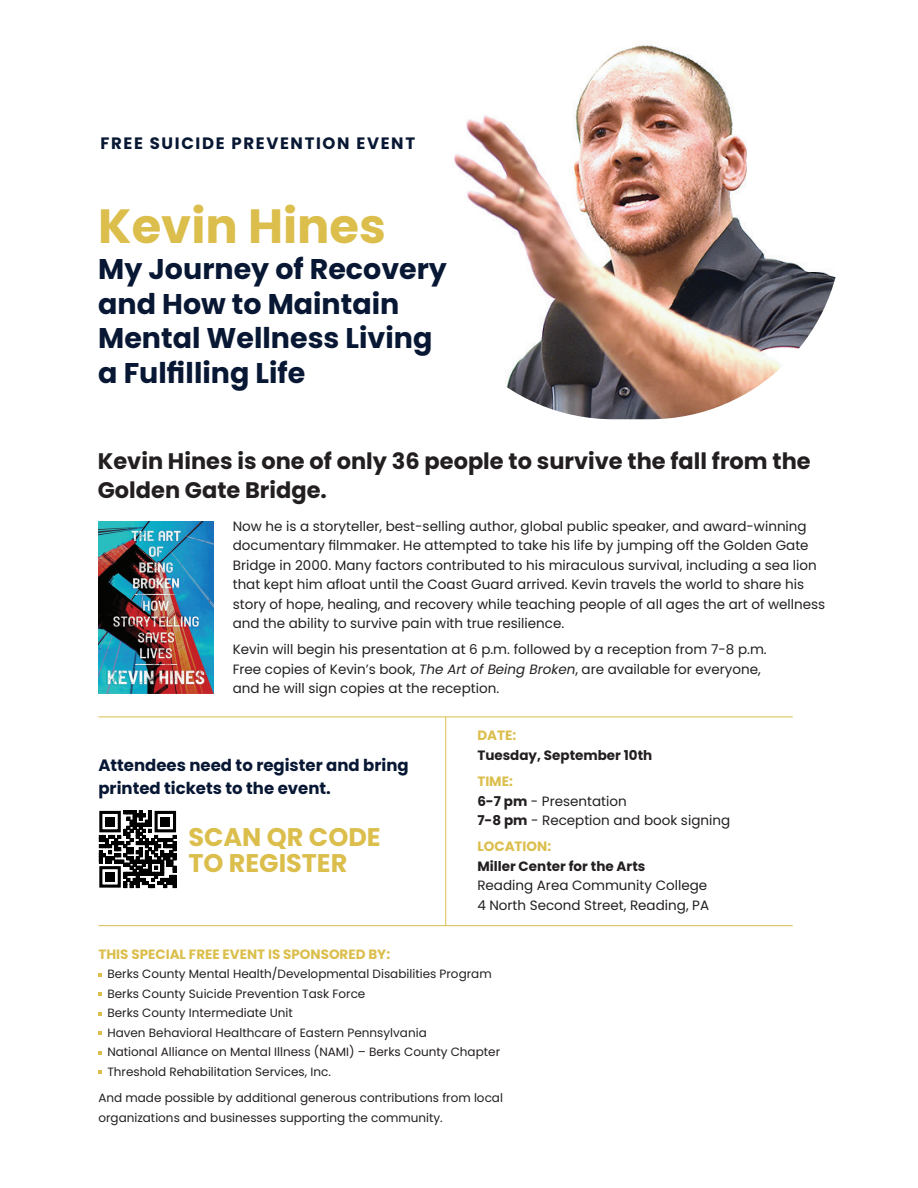
<style>
.page{position:relative;width:918px;height:1188px;background:#fff}
.page>*{position:absolute;margin:0;border:0;box-sizing:border-box;transform-origin:0 0}
.t1{font:700 48px "Poppins";color:#dbbe4c}
.t2{font:700 28.5px/34.5px "Poppins";color:#081834}
.t3{font:700 25.5px "Poppins";color:#dbbe4c}
.t4{font:700 22.5px/28.5px "Poppins";color:#231f20}
.t5{font:700 16.5px/22.5px "Poppins";color:#081834}
.t6{font:700 16.5px "Poppins";letter-spacing:.1em;color:#081834}
.t7{font:13.5px/19.5px "Poppins";color:#231f20}
.t8{font:700 13.5px "Poppins";color:#dbbe4c}
.t9{font:700 13.5px/19.5px "Poppins";color:#231f20}
.t10{font:12px/19.5px "Poppins";color:#231f20}
.s1{font-style:italic}
.s2{color:#dbbe4c}
.s3{font-weight:700;color:#dbbe4c}
.s4{font-weight:700}
</style>
<div class="page">
<svg style="left:98px;top:973px;width:4px;height:4px"></svg>
<svg style="left:98px;top:992px;width:4px;height:4px"></svg>
<svg style="left:98px;top:1012px;width:4px;height:4px"></svg>
<svg style="left:98px;top:1031px;width:4px;height:4px"></svg>
<svg style="left:98px;top:1051px;width:4px;height:4px"></svg>
<svg style="left:98px;top:1070px;width:4px;height:4px"></svg>
<svg style="left:99px;top:811px;width:77px;height:77px"></svg>
<div style="left:99px;top:811px;width:22px;height:21px;border:3px solid #000"></div>
<div style="left:105px;top:817px;width:10px;height:9px;background:#000"></div>
<div style="left:155px;top:811px;width:21px;height:21px;border:3px solid #000"></div>
<div style="left:161px;top:817px;width:9px;height:9px;background:#000"></div>
<div style="left:99px;top:866px;width:22px;height:22px;border:3px solid #000"></div>
<div style="left:105px;top:872px;width:10px;height:9px;background:#000"></div>
<hr style="left:445px;top:717px;width:1px;height:209px;background:#dbbe4c">
<hr style="left:98px;top:717px;width:695px;height:1px;background:#dbbe4c">
<hr style="left:98px;top:925px;width:695px;height:1px;background:#dbbe4c">
<img style="left:99px;top:522px;width:114px;height:171px">
<img style="left:421px;top:35px;width:421px;height:384px;border-radius:192px">
<p class="t6" style="left:100px;top:134px;width:316px">FREE SUICIDE PREVENTION EVENT</p>
<p class="t1" style="left:98px;top:199px;width:289px">Kevin Hines</p>
<p class="t2" style="left:98px;top:252px;width:350px">My Journey of Recovery and How to Maintain<br>Mental Wellness Living a Fulfilling Life</p>
<p class="t4" style="left:98px;top:447px;width:714px">Kevin Hines is one of only 36 people to survive the fall from the<br>Golden Gate Bridge.</p>
<p class="t7" style="left:233px;top:516px;width:594px">Now he is a storyteller, best-selling author, global public speaker, and award-winning documentary filmmaker. He attempted to take his life by jumping off the Golden Gate Bridge in 2000. Many factors contributed to his miraculous survival, including a sea lion that kept him afloat until the Coast Guard arrived. Kevin travels the world to share his story of hope, healing, and recovery while teaching people of all ages the art of wellness and the ability to survive pain with true resilience.</p>
<p class="t7" style="left:233px;top:640px;width:535px">Kevin will begin his presentation at 6 p.m. followed by a reception from 7-8 p.m.<br>Free copies of Kevin’s book, <span class="s1">The Art of Being Broken</span>, are available for everyone, and he will sign copies at the reception.</p>
<p class="t5" style="left:98px;top:755px;width:312px">Attendees need to register and bring printed tickets to the event.</p>
<p class="t3" style="left:188px;top:822px;width:194px">SCAN QR CODE</p>
<p class="t3" style="left:188px;top:848px;width:161px">TO REGISTER</p>
<p class="t9" style="left:477px;top:726px;width:176px"><span class="s2">DATE:<br></span>Tuesday, September 10th</p>
<p class="t7" style="left:477px;top:772px;width:254px"><span class="s3">TIME:<br></span><span class="s4">6-7 pm</span> - Presentation<br><span class="s4">7-8 pm</span> - Reception and book signing</p>
<p class="t7" style="left:477px;top:837px;width:233px"><span class="s3">LOCATION:<br></span><span class="s4">Miller Center for the Arts<br></span>Reading Area Community College<br>4 North Second Street, Reading, PA</p>
<p class="t8" style="left:98px;top:946px;width:293px">THIS SPECIAL FREE EVENT IS SPONSORED BY:</p>
<p class="t10" style="left:107px;top:964px;width:386px">Berks County Mental Health/Developmental Disabilities Program</p>
<p class="t10" style="left:107px;top:984px;width:259px">Berks County Suicide Prevention Task Force</p>
<p class="t10" style="left:107px;top:1003px;width:187px">Berks County Intermediate Unit</p>
<p class="t10" style="left:107px;top:1023px;width:321px">Haven Behavioral Healthcare of Eastern Pennsylvania</p>
<p class="t10" style="left:107px;top:1042px;width:394px">National Alliance on Mental Illness (NAMI) – Berks County Chapter</p>
<p class="t10" style="left:107px;top:1062px;width:225px">Threshold Rehabilitation Services, Inc.</p>
<p class="t10" style="left:98px;top:1088px;width:406px">And made possible by additional generous contributions from local organizations and businesses supporting the community.</p>
</div>
